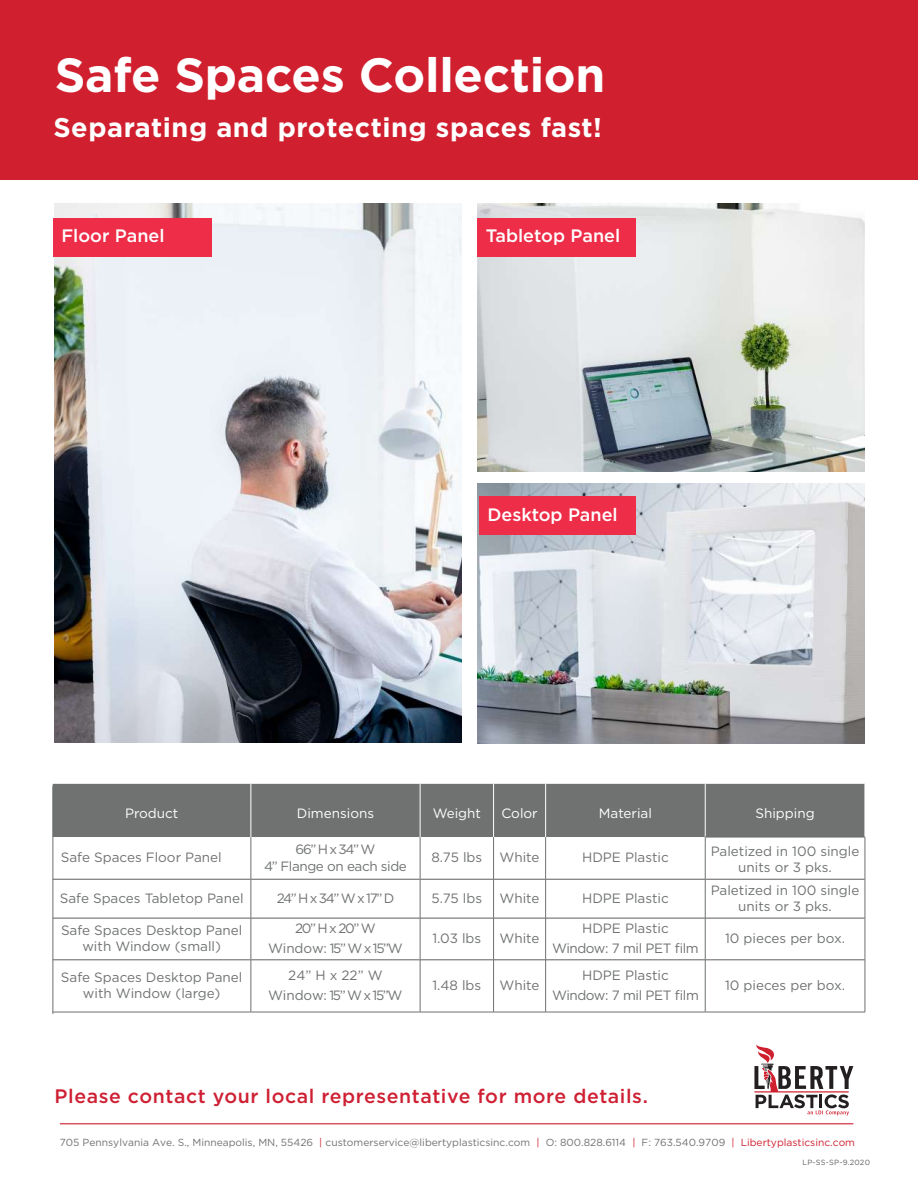
<style>
.page{position:relative;width:918px;height:1188px;background:#fff}
.page>*{position:absolute;margin:0;border:0;box-sizing:border-box;transform-origin:0 0}
.t1{font:700 48px "Gotham";letter-spacing:-.005em;color:#fff}
.t2{font:700 27px "Gotham";letter-spacing:.02em;color:#fff}
.t3{font:500 19.5px "Gotham";letter-spacing:.03em;color:#cf2033}
.t4{font:500 18px "Gotham";color:#fff}
.t5{font:13.5px/16.5px "Gotham";color:#707272;text-align:center}
.t6{font:13.5px/19.5px "Gotham";letter-spacing:-.03em;color:#707272;text-align:center}
.t7{font:13.5px "Gotham";color:#fff}
.t8{font:13.5px/19.5px "Gotham";letter-spacing:-.025em;color:#707272;text-align:center}
.t9{font:10.2px "Gotham";color:#707271}
.t10{font:7.5px "Gotham";letter-spacing:.03em;color:#5f5f62}
.s1{color:#cf202f}
</style>
<div class="page">
<div style="left:0;top:0;width:918px;height:179px;background:#d0202f"></div>
<svg style="left:754px;top:1045px;width:99px;height:71px"></svg>
<hr style="left:60px;top:1123px;width:793px;height:1px;background:#cf202f">
<img style="left:478px;top:483px;width:386px;height:260px">
<img style="left:478px;top:204px;width:386px;height:268px">
<img style="left:55px;top:204px;width:406px;height:539px">
<div style="left:53px;top:784px;width:812px;height:53px;background:#707271"></div>
<svg style="left:54px;top:837px;width:811px;height:175px"></svg>
<hr style="left:251px;top:784px;width:1px;height:53px;background:#fff">
<hr style="left:420px;top:784px;width:1px;height:53px;background:#fff">
<hr style="left:493px;top:784px;width:1px;height:53px;background:#fff">
<hr style="left:545px;top:784px;width:1px;height:53px;background:#fff">
<hr style="left:705px;top:784px;width:1px;height:53px;background:#fff">
<hr style="left:53px;top:879px;width:198px;height:1px;background:#5f5f62">
<hr style="left:251px;top:879px;width:169px;height:1px;background:#5f5f62">
<hr style="left:420px;top:879px;width:73px;height:1px;background:#5f5f62">
<hr style="left:494px;top:879px;width:51px;height:1px;background:#5f5f62">
<hr style="left:546px;top:879px;width:159px;height:1px;background:#5f5f62">
<hr style="left:53px;top:918px;width:198px;height:1px;background:#5f5f62">
<hr style="left:251px;top:918px;width:169px;height:1px;background:#5f5f62">
<hr style="left:420px;top:918px;width:73px;height:1px;background:#5f5f62">
<hr style="left:494px;top:918px;width:51px;height:1px;background:#5f5f62">
<hr style="left:546px;top:918px;width:159px;height:1px;background:#5f5f62">
<hr style="left:53px;top:960px;width:198px;height:1px;background:#5f5f62">
<hr style="left:251px;top:960px;width:169px;height:1px;background:#5f5f62">
<hr style="left:420px;top:960px;width:73px;height:1px;background:#5f5f62">
<hr style="left:494px;top:960px;width:51px;height:1px;background:#5f5f62">
<hr style="left:546px;top:960px;width:159px;height:1px;background:#5f5f62">
<hr style="left:705px;top:879px;width:160px;height:1px;background:#5f5f62">
<hr style="left:705px;top:918px;width:160px;height:1px;background:#5f5f62">
<hr style="left:705px;top:960px;width:160px;height:1px;background:#5f5f62">
<hr style="left:251px;top:837px;width:1px;height:42px;background:#6d7171">
<hr style="left:420px;top:837px;width:1px;height:42px;background:#6d7171">
<hr style="left:493px;top:837px;width:1px;height:42px;background:#6d7171">
<hr style="left:545px;top:837px;width:1px;height:42px;background:#6d7171">
<hr style="left:705px;top:837px;width:160px;height:1px;background:#6d7171">
<hr style="left:705px;top:837px;width:1px;height:42px;background:#6d7171">
<hr style="left:865px;top:837px;width:1px;height:42px;background:#6d7171">
<hr style="left:251px;top:879px;width:1px;height:39px;background:#6d7171">
<hr style="left:420px;top:879px;width:1px;height:39px;background:#6d7171">
<hr style="left:493px;top:879px;width:1px;height:39px;background:#6d7171">
<hr style="left:545px;top:879px;width:1px;height:39px;background:#6d7171">
<hr style="left:705px;top:879px;width:1px;height:39px;background:#6d7171">
<hr style="left:865px;top:879px;width:1px;height:39px;background:#6d7171">
<hr style="left:251px;top:918px;width:1px;height:42px;background:#6d7171">
<hr style="left:420px;top:918px;width:1px;height:42px;background:#6d7171">
<hr style="left:493px;top:918px;width:1px;height:42px;background:#6d7171">
<hr style="left:545px;top:918px;width:1px;height:42px;background:#6d7171">
<hr style="left:705px;top:918px;width:1px;height:42px;background:#6d7171">
<hr style="left:865px;top:918px;width:1px;height:42px;background:#6d7171">
<hr style="left:251px;top:960px;width:1px;height:52px;background:#6d7171">
<hr style="left:420px;top:960px;width:1px;height:52px;background:#6d7171">
<hr style="left:493px;top:960px;width:1px;height:52px;background:#6d7171">
<hr style="left:545px;top:960px;width:1px;height:52px;background:#6d7171">
<hr style="left:705px;top:960px;width:1px;height:52px;background:#6d7171">
<hr style="left:865px;top:960px;width:1px;height:52px;background:#6d7171">
<hr style="left:53px;top:1012px;width:198px;height:1px;background:#6d7171">
<hr style="left:251px;top:1012px;width:169px;height:1px;background:#6d7171">
<hr style="left:420px;top:1012px;width:74px;height:1px;background:#6d7171">
<hr style="left:494px;top:1012px;width:52px;height:1px;background:#6d7171">
<hr style="left:546px;top:1012px;width:159px;height:1px;background:#6d7171">
<hr style="left:705px;top:1012px;width:160px;height:1px;background:#6d7171">
<hr style="left:53px;top:786px;width:1px;height:228px;background:#6d7171">
<div style="left:478px;top:218px;width:158px;height:38px;background:#ee2d48"></div>
<div style="left:479px;top:496px;width:157px;height:39px;background:#ee2d48"></div>
<div style="left:53px;top:218px;width:159px;height:38px;background:#ee2d48"></div>
<h1 class="t1" style="left:55px;top:43px;width:552px">Safe Spaces Collection</h1>
<h2 class="t2" style="left:53px;top:109px;width:550px">Separating and protecting spaces fast!</h2>
<h3 class="t4" style="left:62px;top:224px;width:105px">Floor Panel</h3>
<h3 class="t4" style="left:486px;top:224px;width:136px">Tabletop Panel</h3>
<h3 class="t4" style="left:487px;top:503px;width:132px">Desktop Panel</h3>
<p class="t7" style="left:125px;top:804px;width:55px">Product</p>
<p class="t7" style="left:297px;top:804px;width:79px">Dimensions</p>
<p class="t7" style="left:433px;top:804px;width:50px">Weight</p>
<p class="t7" style="left:501px;top:804px;width:38px">Color</p>
<p class="t7" style="left:599px;top:804px;width:55px">Material</p>
<p class="t7" style="left:755px;top:804px;width:61px">Shipping</p>
<p class="t5" style="left:61px;top:849px;width:162px">Safe Spaces Floor Panel</p>
<p class="t6" style="left:264px;top:841px;width:144px;line-height:16.5px">66” H x 34” W<br>4” Flange on each side</p>
<p class="t5" style="left:431px;top:849px;width:52px">8.75 lbs</p>
<p class="t5" style="left:500px;top:849px;width:41px">White</p>
<p class="t5" style="left:582px;top:849px;width:88px">HDPE Plastic</p>
<p class="t5" style="left:711px;top:843px;width:150px">Paletized in 100 single units or 3 pks.</p>
<p class="t5" style="left:60px;top:890px;width:185px">Safe Spaces Tabletop Panel</p>
<p class="t5" style="left:277px;top:890px;width:119px">24” H x 34” W x 17” D</p>
<p class="t5" style="left:432px;top:890px;width:52px">5.75 lbs</p>
<p class="t5" style="left:500px;top:890px;width:41px">White</p>
<p class="t5" style="left:582px;top:890px;width:88px">HDPE Plastic</p>
<p class="t5" style="left:711px;top:881px;width:150px">Paletized in 100 single units or 3 pks.</p>
<p class="t5" style="left:61px;top:922px;width:183px">Safe Spaces Desktop Panel with Window (small)</p>
<p class="t8" style="left:268px;top:919px;width:136px">20” H x 20” W<br>Window: 15” W x 15”W</p>
<p class="t5" style="left:432px;top:930px;width:50px">1.03 lbs</p>
<p class="t5" style="left:500px;top:930px;width:41px">White</p>
<p class="t6" style="left:552px;top:919px;width:148px">HDPE Plastic<br>Window: 7 mil PET film</p>
<p class="t5" style="left:725px;top:930px;width:122px">10 pieces per box.</p>
<p class="t5" style="left:61px;top:969px;width:183px">Safe Spaces Desktop Panel with Window (large)</p>
<p class="t5" style="left:268px;top:966px;width:136px;line-height:19.5px">24” H x 22” W<br>Window: 15” W x 15”W</p>
<p class="t5" style="left:432px;top:977px;width:50px">1.48 lbs</p>
<p class="t5" style="left:500px;top:977px;width:41px">White</p>
<p class="t6" style="left:552px;top:966px;width:148px">HDPE Plastic<br>Window: 7 mil PET film</p>
<p class="t5" style="left:725px;top:977px;width:122px">10 pieces per box.</p>
<h3 class="t3" style="left:55px;top:1083px;width:595px">Please contact your local representative for more details.</h3>
<p class="t9" style="left:60px;top:1136px;width:797px">705 Pennsylvania Ave. S., Minneapolis, MN, 55426 <span class="s1">|</span> customerservice@libertyplasticsinc.com <span class="s1">|</span> O: 800.828.6114 <span class="s1">|</span> F: 763.540.9709 <span class="s1">| Libertyplasticsinc.com</span></p>
<p class="t10" style="left:803px;top:1157px;width:69px">LP-SS-SP-9.2020</p>
</div>
